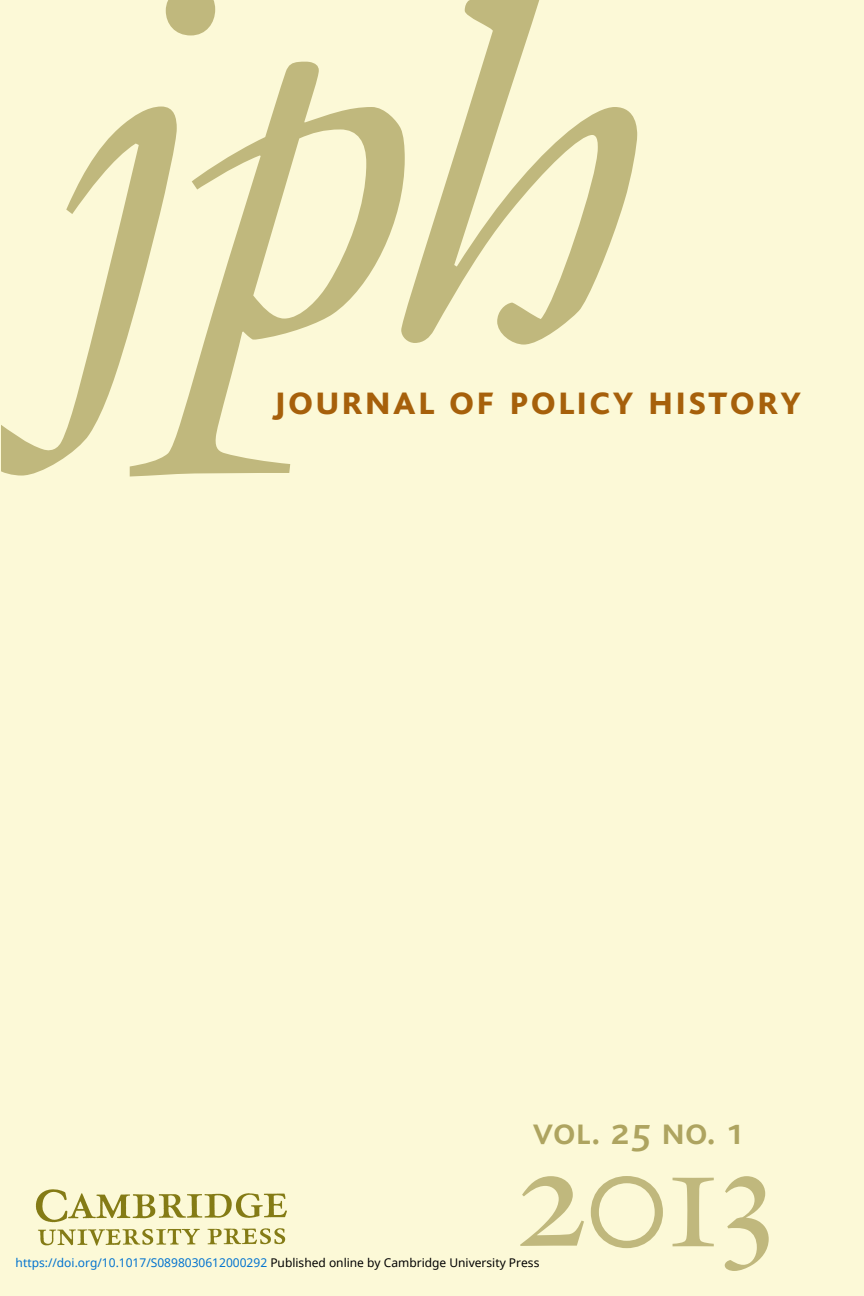
<style>
.page{position:relative;width:864px;height:1296px;background:#fcf9d7}
.page>*{position:absolute;margin:0;border:0;box-sizing:border-box;transform-origin:0 0}
.t1{font:500px "Galliard ITC It CC";color:#c0b87d}
.t2{font:150px "Galliard ITC Rm Exp CC";color:#c0b87d}
.t3{font:700 44px "Bliss Caps";letter-spacing:.05em;color:#a6600b}
.t4{font:500 40px "Bliss Caps";color:#aea460}
.t5{font:12px "Noto Sans";color:#0172cf}
.s1{color:#000}
</style>
<div class="page">
<img style="left:35px;top:1189px;width:252px;height:57px">
<p class="t1" style="left:67px;top:-33px;width:589px">jph</p>
<p class="t3" style="left:274px;top:373px;width:528px">journal of policy history</p>
<p class="t4" style="left:533px;top:1106px;width:215px">vol. 25 no. 1</p>
<p class="t2" style="left:517px;top:1107px;width:262px">2013</p>
<p class="t5" style="left:16px;top:1255px;width:525px">https://doi.org/10.1017/S0898030612000292 <span class="s1">Published online by Cambridge University Press</span></p>
</div>
